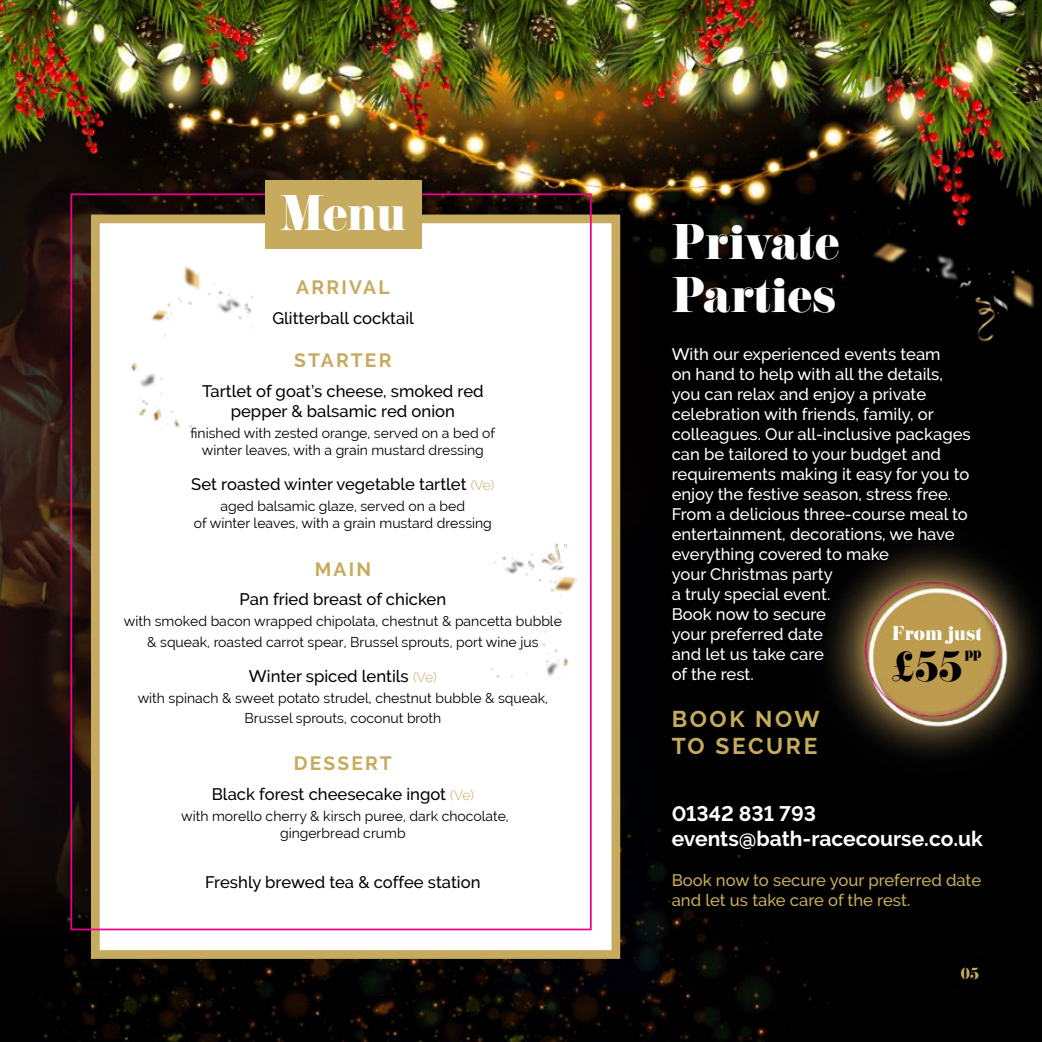
<style>
.page{position:relative;width:1042px;height:1042px;background:#fff}
.page>*{position:absolute;margin:0;border:0;box-sizing:border-box;transform-origin:0 0}
.t1{font:43.75px/52.5px "Eloquent JF Pro";color:#fff}
.t2{font:36.93px "Eloquent JF Pro";color:#000}
.t3{font:700 22.75px/27.3px "Raleway";letter-spacing:.115em;color:#c6ab5e}
.t4{font:700 21px/25.2px "Raleway";color:#fff}
.t5{font:700 19.25px "Raleway";letter-spacing:.115em;color:#c6ab5e}
.t6{font:17.5px "Eloquent JF Pro";color:#fff}
.t7{font:500 16.62px/19.9px "Raleway";color:#fff}
.t8{font:500 16.62px/19.9px "Raleway";color:#000;text-align:center}
.t9{font:500 16.62px/19.9px "Raleway";color:#c6ab5e}
.t10{font:14px/17.5px "Raleway";color:#000;text-align:center}
.t11{font:14px "Eloquent JF Pro";color:#c6ab5e}
.t12{font:13.47px "Eloquent JF Pro";color:#000}
.s1{font-weight:300;font-size:14px;color:#c6ab5e}
</style>
<div class="page">
<img style="left:0;top:0;width:1042px;height:1042px">
<div style="left:91px;top:214px;width:529px;height:745px;background:#fff;border:9px solid #c6ab5e"></div>
<div style="left:265px;top:180px;width:157px;height:69px;background:#c6ab5e"></div>
<img style="left:812px;top:160px;width:230px;height:225px">
<img style="left:99px;top:229px;width:154px;height:212px">
<img style="left:491px;top:543px;width:87px;height:136px">
<div style="left:949px;top:954px;width:41px;height:37px;background:#000"></div>
<h1 class="t1" style="left:280px;top:188px;width:127px">Menu</h1>
<p class="t5" style="left:296px;top:276px;width:95px">ARRIVAL</p>
<p class="t8" style="left:272px;top:308px;width:143px">Glitterball cocktail</p>
<p class="t5" style="left:294px;top:349px;width:99px">STARTER</p>
<p class="t8" style="left:202px;top:381px;width:283px">Tartlet of goat’s cheese, smoked red pepper &amp; balsamic red onion</p>
<p class="t10" style="left:191px;top:424px;width:306px">finished with zested orange, served on a bed of winter leaves, with a grain mustard dressing</p>
<p class="t8" style="left:191px;top:474px;width:305px">Set roasted winter vegetable tartlet <span class="s1">(Ve)</span></p>
<p class="t10" style="left:194px;top:497px;width:299px">aged balsamic glaze, served on a bed<br>of winter leaves, with a grain mustard dressing</p>
<p class="t5" style="left:315px;top:558px;width:58px">MAIN</p>
<p class="t8" style="left:240px;top:589px;width:208px">Pan fried breast of chicken</p>
<p class="t10" style="left:124px;top:611px;width:439px;line-height:21px">with smoked bacon wrapped chipolata, chestnut &amp; pancetta bubble &amp; squeak, roasted carrot spear, Brussel sprouts, port wine jus</p>
<p class="t8" style="left:249px;top:666px;width:189px">Winter spiced lentils <span class="s1">(Ve)</span></p>
<p class="t10" style="left:138px;top:688px;width:412px;line-height:19.9px">with spinach &amp; sweet potato strudel, chestnut bubble &amp; squeak,<br>Brussel sprouts, coconut broth</p>
<p class="t5" style="left:294px;top:752px;width:100px">DESSERT</p>
<p class="t8" style="left:212px;top:784px;width:264px">Black forest cheesecake ingot <span class="s1">(Ve)</span></p>
<p class="t10" style="left:181px;top:807px;width:329px">with morello cherry &amp; kirsch puree, dark chocolate, gingerbread crumb</p>
<p class="t8" style="left:205px;top:872px;width:277px">Freshly brewed tea &amp; coffee station</p>
<h1 class="t1" style="left:672px;top:218px;width:169px">Private<br>Parties</h1>
<p class="t7" style="left:672px;top:344px;width:301px">With our experienced events team<br>on hand to help with all the details, you can relax and enjoy a private celebration with friends, family, or colleagues. Our all-inclusive packages can be tailored to your budget and requirements making it easy for you to enjoy the festive season, stress free.<br>From a delicious three-course meal to entertainment, decorations, we have everything covered to make<br>your Christmas party<br>a truly special event.<br>Book now to secure<br>your preferred date<br>and let us take care<br>of the rest.</p>
<h3 class="t3" style="left:672px;top:705px;width:150px">BOOK NOW<br>TO SECURE</h3>
<p class="t6" style="left:892px;top:624px;width:92px">From just</p>
<h2 class="t2" style="left:892px;top:646px;width:72px">£55</h2>
<p class="t12" style="left:965px;top:645px;width:18px">pp</p>
<p class="t4" style="left:672px;top:800px;width:313px">01342 831 793 events@bath-racecourse.co.uk</p>
<p class="t9" style="left:672px;top:870px;width:311px">Book now to secure your preferred date and let us take care of the rest.</p>
<p class="t11" style="left:961px;top:966px;width:20px">05</p>
</div>
